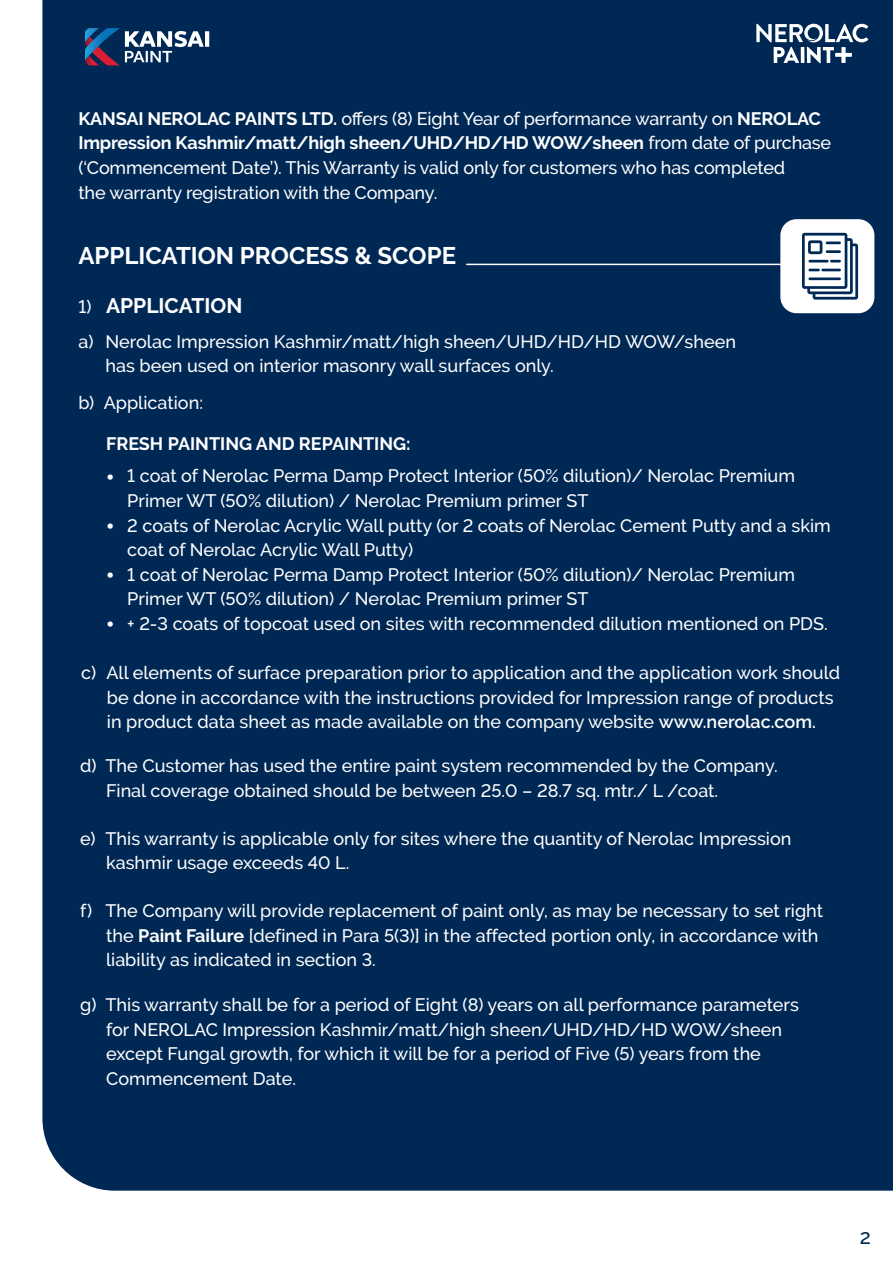
<style>
.page{position:relative;width:893px;height:1263px;background:#fff}
.page>*{position:absolute;margin:0;border:0;box-sizing:border-box;transform-origin:0 0}
.t1{font:700 24px "Raleway";color:#fff}
.t2{font:700 21px "Raleway";color:#fff}
.t3{font:500 20.7px "Raleway";color:#002855}
.t4{font:500 18px/24.6px "Raleway";color:#fff}
.t5{font:700 18px "Raleway";color:#fff}
.s1{font-weight:700}
.s2{font-weight:800;font-size:22.5px}
.s3{font-weight:600}
</style>
<div class="page">
<div style="left:42px;top:0;width:851px;height:1191px;background:#002855"></div>
<svg style="left:756px;top:24px;width:112px;height:39px"></svg>
<svg style="left:85px;top:28px;width:124px;height:37px"></svg>
<div style="left:780px;top:219px;width:94px;height:94px;background:#fff;border-radius:16px"></div>
<svg style="left:802px;top:233px;width:56px;height:67px"></svg>
<hr style="left:466px;top:264px;width:325px;height:1px;background:#fff">
<p class="t4" style="left:78px;top:106px;width:754px"><span class="s1">KANSAI NEROLAC PAINTS LTD.</span> offers (8) Eight Year of performance warranty on <span class="s1">NEROLAC Impression Kashmir/matt/high sheen/UHD/HD/HD WOW/sheen</span> from date of purchase (‘Commencement Date’). This Warranty is valid only for customers who has completed<br>the warranty registration with the Company.</p>
<h1 class="t1" style="left:78px;top:242px;width:379px">APPLICATION PROCESS &amp; SCOPE</h1>
<p class="t4" style="left:78px;top:294px;width:15px">1)</p>
<p class="t2" style="left:106px;top:293px;width:138px">APPLICATION</p>
<p class="t4" style="left:105px;top:329px;width:632px;text-indent:-27px">a) Nerolac Impression Kashmir/matt/high sheen/UHD/HD/HD WOW/sheen has been used on interior masonry wall surfaces only.</p>
<p class="t4" style="left:78px;top:391px;width:126px">b) Application:</p>
<p class="t5" style="left:106px;top:433px;width:306px">FRESH PAINTING AND REPAINTING:</p>
<p class="t4" style="left:127px;top:464px;width:669px;text-indent:-21px"><span class="s2">•</span> 1 coat of Nerolac Perma Damp Protect Interior (50% dilution)/ Nerolac Premium<br>Primer WT (50% dilution) / Nerolac Premium primer ST</p>
<p class="t4" style="left:127px;top:513px;width:705px;text-indent:-21px"><span class="s2">•</span> 2 coats of Nerolac Acrylic Wall putty (or 2 coats of Nerolac Cement Putty and a skim coat of Nerolac Acrylic Wall Putty)</p>
<p class="t4" style="left:127px;top:562px;width:669px;text-indent:-21px"><span class="s2">•</span> 1 coat of Nerolac Perma Damp Protect Interior (50% dilution)/ Nerolac Premium<br>Primer WT (50% dilution) / Nerolac Premium primer ST</p>
<p class="t4" style="left:106px;top:611px;width:723px"><span class="s2">•</span> + 2-3 coats of topcoat used on sites with recommended dilution mentioned on PDS.</p>
<p class="t4" style="left:107px;top:660px;width:735px;text-indent:-26px">c) All elements of surface preparation prior to application and the application work should be done in accordance with the instructions provided for Impression range of products in product data sheet as made available on the company website <span class="s3">www.nerolac.com.</span></p>
<p class="t4" style="left:106px;top:754px;width:673px;text-indent:-26px">d) The Customer has used the entire paint system recommended by the Company.<br>Final coverage obtained should be between 25.0 – 28.7 sq. mtr./ L /coat.</p>
<p class="t4" style="left:106px;top:826px;width:687px;text-indent:-26px">e) This warranty is applicable only for sites where the quantity of Nerolac Impression kashmir usage exceeds 40 L.</p>
<p class="t4" style="left:106px;top:898px;width:718px;text-indent:-26px">f) The Company will provide replacement of paint only, as may be necessary to set right the <span class="s1">Paint Failure</span> [defined in Para 5(3)] in the affected portion only, in accordance with liability as indicated in section 3.</p>
<p class="t4" style="left:106px;top:992px;width:694px;text-indent:-26px">g) This warranty shall be for a period of Eight (8) years on all performance parameters for NEROLAC Impression Kashmir/matt/high sheen/UHD/HD/HD WOW/sheen except Fungal growth, for which it will be for a period of Five (5) years from the Commencement Date.</p>
<p class="t3" style="left:860px;top:1225px;width:13px">2</p>
</div>
